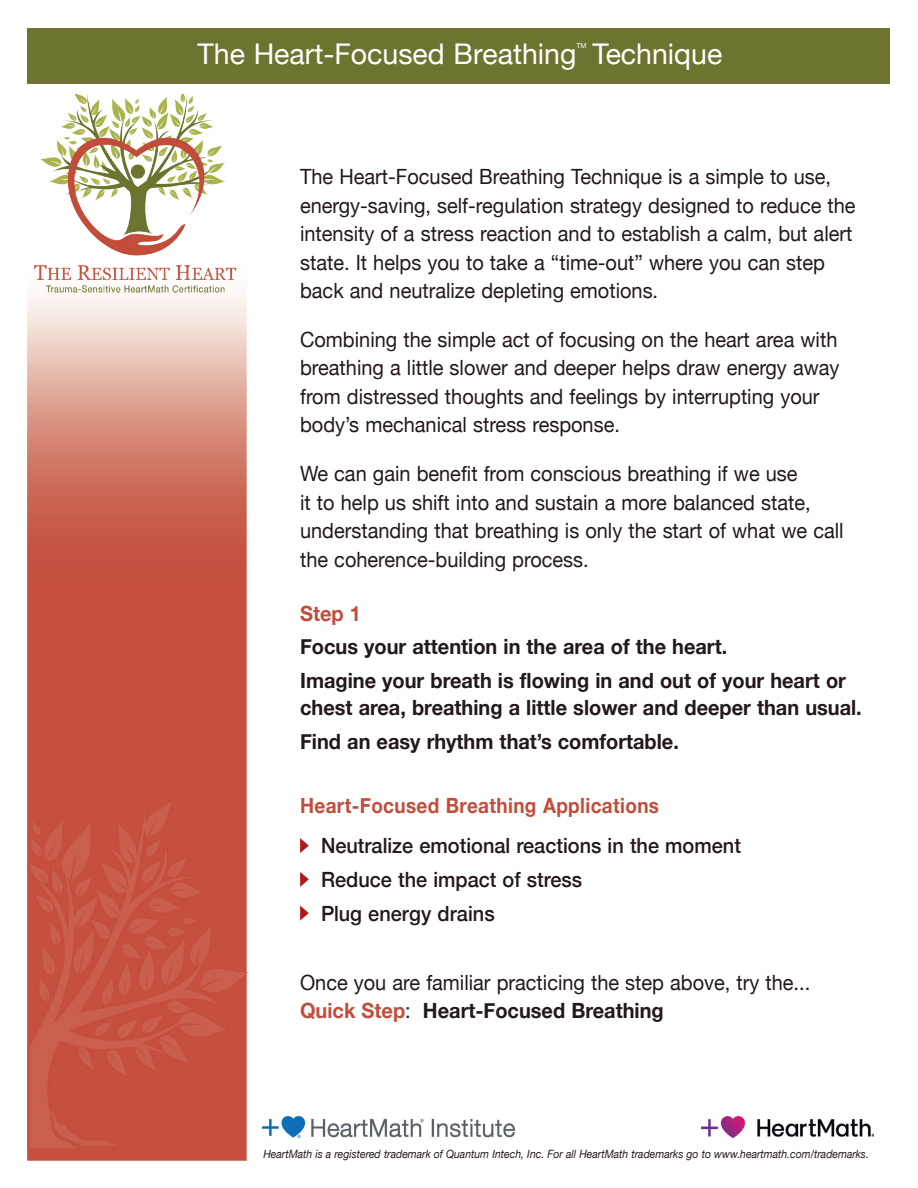
<style>
.page{position:relative;width:918px;height:1188px;background:#fff}
.page>*{position:absolute;margin:0;border:0;box-sizing:border-box;transform-origin:0 0}
.t1{font:28.5px "Helvetica Neue";color:#fff}
.t2{font:21px/28.5px "Helvetica Neue";color:#23181c;scale:.95 1}
.t3{font:700 21px/33.8px "Helvetica Neue";color:#23181c;scale:.95 1}
.t4{font:500 21px/40.5px "Helvetica Neue";color:#23181c;scale:.95 1}
.t5{font:italic 11.4px "Helvetica Neue";color:#23181c;scale:.92 1}
.t6{font:7.05px "Helvetica Neue";color:#fff}
.s1{color:#c14d3b}
.s2{font-style:inherit}
.s3{font-weight:700;color:#c14d3b}
.s4{font-weight:700}
</style>
<div class="page">
<img style="left:40px;top:94px;width:185px;height:101px">
<img style="left:27px;top:195px;width:221px;height:966px">
<img style="left:262px;top:1116px;width:252px;height:22px">
<img style="left:701px;top:1116px;width:172px;height:22px">
<svg style="left:300px;top:838px;width:9px;height:15px"></svg>
<svg style="left:300px;top:872px;width:9px;height:15px"></svg>
<svg style="left:300px;top:906px;width:9px;height:15px"></svg>
<div style="left:28px;top:28px;width:862px;height:55px;background:#6e7430"></div>
<h1 class="t1" style="left:198px;top:33px;width:380px">The Heart-Focused Breathing</h1>
<p class="t6" style="left:576px;top:40px;width:12px">TM</p>
<h1 class="t1" style="left:592px;top:33px;width:131px">Technique</h1>
<p class="t2" style="left:300px;top:164px;width:586px">The Heart-Focused Breathing Technique is a simple to use, energy-saving, self-regulation strategy designed to reduce the intensity of a stress reaction and to establish a calm, but alert state. It helps you to take a “time-out” where you can step back and neutralize depleting emotions.</p>
<p class="t2" style="left:300px;top:326px;width:569px">Combining the simple act of focusing on the heart area with breathing a little slower and deeper helps draw energy away from distressed thoughts and feelings by interrupting your body’s mechanical stress response.</p>
<p class="t2" style="left:300px;top:461px;width:574px">We can gain benefit from conscious breathing if we use<br>it to help us shift into and sustain a more balanced state, understanding that breathing is only the start of what we call the coherence-building process.</p>
<p class="t3" style="left:300px;top:597px;width:576px"><span class="s1">Step</span> <span class="s1">1<br></span>Focus your attention in the <span class="s2">ar</span>ea of the heart.<br>Imagine your <span class="s2">br</span>eath is flowing in and out of your heart or</p>
<p class="t3" style="left:300px;top:691px;width:593px">chest <span class="s2">ar</span>ea, <span class="s2">br</span>eathing a little slower and deeper than usual.<br>Find an easy rhythm <span class="s2">that’</span>s comfortable.</p>
<p class="t4" style="left:321px;top:783px;width:444px;text-indent:-21px"><span class="s3">Heart-Focused</span> <span class="s3">Br</span><span class="s3">eathing</span> <span class="s3">Applications<br></span>Neutralize emotional reactions in the moment</p>
<p class="t4" style="left:321px;top:861px;width:277px;line-height:33.8px">Reduce the impact of stress<br>Plug energy drains</p>
<p class="t2" style="left:300px;top:969px;width:539px">Once you are familiar practicing the step above, try the...<br><span class="s3">Quick</span> <span class="s3">Step</span>: <span class="s4">Heart-Focused</span> <span class="s4">Breathing</span></p>
<p class="t5" style="left:263px;top:1146px;width:660px">HeartMath is a registered trademark of Quantum Intech, Inc. For all HeartMath trademarks go to www.heartmath.com/trademarks.</p>
</div>
